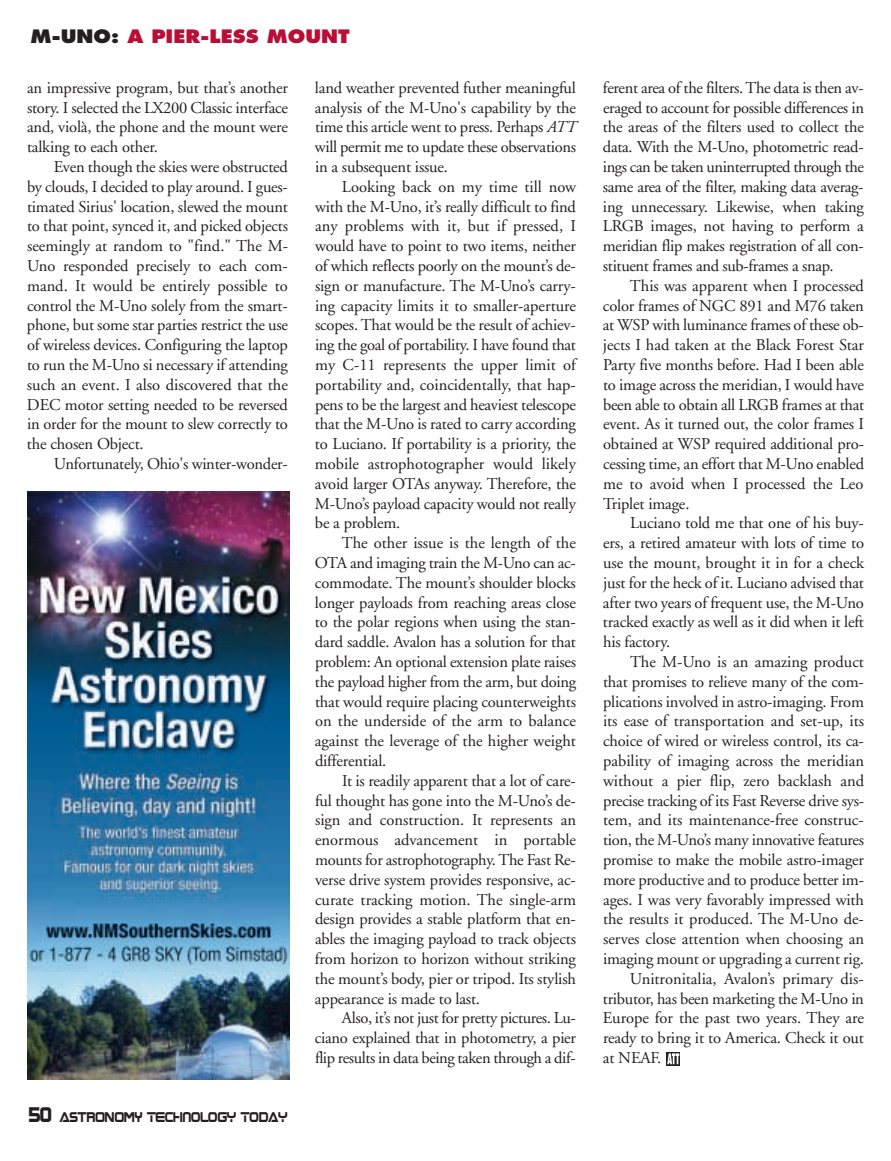
<style>
.page{position:relative;width:891px;height:1161px;background:#fff}
.page>*{position:absolute;margin:0;border:0;box-sizing:border-box;transform-origin:0 0}
.t1{font:800 18px "Futura";color:#b90f36;scale:1.08 1}
.t2{font:16.5px/19.8px "Adobe Garamond";letter-spacing:-.01em;color:#231f20;text-align:justify}
.t3{font:11.4px "Boom Box";color:#231f20;scale:.9 1}
.s1{color:#231f20}
.s2{font-size:17.1px}
.s3{font-style:italic}
</style>
<div class="page">
<svg style="left:666px;top:1052px;width:14px;height:13px"></svg>
<svg style="left:667px;top:1053px;width:12px;height:11px"></svg>
<img style="left:27px;top:492px;width:262px;height:587px">
<p class="t1" style="left:30px;top:28px;width:297px"><span class="s1">M-UNO:</span> A PIER-LESS MOUNT</p>
<p class="t2" style="left:27px;top:79px;width:263px">an impressive program, but that’s another story. I selected the LX200 Classic interface and, violà, the phone and the mount were talking to each other.</p>
<p class="t2" style="left:27px;top:158px;width:263px;text-indent:27px">Even though the skies were obstructed by clouds, I decided to play around. I gues&shy;timated Sirius' location, slewed the mount to that point, synced it, and picked objects seemingly at random to "find." The M-Uno responded precisely to each com&shy;mand. It would be entirely possible to control the M-Uno solely from the smart&shy;phone, but some star parties restrict the use of wireless devices. Configuring the laptop to run the M-Uno si necessary if attending such an event. I also discovered that the DEC motor setting needed to be reversed in order for the mount to slew correctly to the chosen Object.</p>
<p class="t2" style="left:54px;top:455px;width:235px">Unfortunately, Ohio's winter-wonder-</p>
<p class="t3" style="left:28px;top:1112px;width:289px"><span class="s2">50</span> ASTRONOMY TECHNOLOGY TODAY</p>
<p class="t2" style="left:315px;top:79px;width:263px">land weather prevented futher meaningful analysis of the M-Uno's capability by the time this article went to press. Perhaps <span class="s3">ATT </span>will permit me to update these observations in a subsequent issue.</p>
<p class="t2" style="left:315px;top:178px;width:263px;text-indent:27px">Looking back on my time till now with the M-Uno, it’s really difficult to find any problems with it, but if pressed, I would have to point to two items, neither of which reflects poorly on the mount’s de&shy;sign or manufacture. The M-Uno’s carry&shy;ing capacity limits it to smaller-aperture scopes. That would be the result of achiev&shy;ing the goal of portability. I have found that my C-11 represents the upper limit of portability and, coincidentally, that hap&shy;pens to be the largest and heaviest telescope that the M-Uno is rated to carry according to Luciano. If portability is a priority, the mobile astrophotographer would likely avoid larger OTAs anyway. Therefore, the M-Uno’s payload capacity would not really be a problem.</p>
<p class="t2" style="left:315px;top:535px;width:263px;text-indent:27px">The other issue is the length of the OTA and imaging train the M-Uno can ac&shy;commodate. The mount’s shoulder blocks longer payloads from reaching areas close to the polar regions when using the stan&shy;dard saddle. Avalon has a solution for that problem: An optional extension plate raises the payload higher from the arm, but doing that would require placing counterweights on the underside of the arm to balance against the leverage of the higher weight differential.</p>
<p class="t2" style="left:315px;top:772px;width:263px;text-indent:27px">It is readily apparent that a lot of care&shy;ful thought has gone into the M-Uno’s de&shy;sign and construction. It represents an enormous advancement in portable mounts for astrophotography. The Fast Re&shy;verse drive system provides responsive, ac&shy;curate tracking motion. The single-arm design provides a stable platform that en&shy;ables the imaging payload to track objects from horizon to horizon without striking the mount’s body, pier or tripod. Its stylish appearance is made to last.</p>
<p class="t2" style="left:315px;top:1010px;width:263px;text-indent:27px">Also, it’s not just for pretty pictures. Lu&shy;ciano explained that in photometry, a pier flip results in data being taken through a dif-</p>
<p class="t2" style="left:603px;top:79px;width:263px">ferent area of the filters. The data is then av&shy;eraged to account for possible differences in the areas of the filters used to collect the data. With the M-Uno, photometric read&shy;ings can be taken uninterrupted through the same area of the filter, making data averag&shy;ing unnecessary. Likewise, when taking LRGB images, not having to perform a meridian flip makes registration of all con&shy;stituent frames and sub-frames a snap.</p>
<p class="t2" style="left:603px;top:277px;width:263px;text-indent:27px">This was apparent when I processed color frames of NGC 891 and M76 taken at WSP with luminance frames of these ob&shy;jects I had taken at the Black Forest Star Party five months before. Had I been able to image across the meridian, I would have been able to obtain all LRGB frames at that event. As it turned out, the color frames I obtained at WSP required additional pro&shy;cessing time, an effort that M-Uno enabled me to avoid when I processed the Leo Triplet image.</p>
<p class="t2" style="left:603px;top:515px;width:263px;text-indent:27px">Luciano told me that one of his buy&shy;ers, a retired amateur with lots of time to use the mount, brought it in for a check just for the heck of it. Luciano advised that after two years of frequent use, the M-Uno tracked exactly as well as it did when it left his factory.</p>
<p class="t2" style="left:630px;top:653px;width:236px">The M-Uno is an amazing product</p>
<p class="t2" style="left:603px;top:673px;width:262px">that promises to relieve many of the com-</p>
<p class="t2" style="left:603px;top:693px;width:263px">plications involved in astro-imaging. From</p>
<p class="t2" style="left:603px;top:713px;width:263px">its ease of transportation and set-up, its</p>
<p class="t2" style="left:603px;top:733px;width:262px">choice of wired or wireless control, its ca-</p>
<p class="t2" style="left:603px;top:752px;width:263px">pability of imaging across the meridian</p>
<p class="t2" style="left:603px;top:772px;width:262px">without a pier flip, zero backlash and</p>
<p class="t2" style="left:603px;top:792px;width:262px">precise tracking of its Fast Reverse drive sys-</p>
<p class="t2" style="left:603px;top:812px;width:262px">tem, and its maintenance-free construc-</p>
<p class="t2" style="left:603px;top:832px;width:263px">tion, the M-Uno’s many innovative features</p>
<p class="t2" style="left:603px;top:851px;width:263px">promise to make the mobile astro-imager</p>
<p class="t2" style="left:603px;top:871px;width:262px">more productive and to produce better im-</p>
<p class="t2" style="left:603px;top:891px;width:262px">ages. I was very favorably impressed with</p>
<p class="t2" style="left:603px;top:911px;width:262px">the results it produced. The M-Uno de-</p>
<p class="t2" style="left:603px;top:931px;width:263px">serves close attention when choosing an</p>
<p class="t2" style="left:603px;top:950px;width:262px">imaging mount or upgrading a current rig.</p>
<p class="t2" style="left:630px;top:970px;width:235px">Unitronitalia, Avalon’s primary dis-</p>
<p class="t2" style="left:603px;top:990px;width:263px">tributor, has been marketing the M-Uno in</p>
<p class="t2" style="left:603px;top:1010px;width:263px">Europe for the past two years. They are</p>
<p class="t2" style="left:603px;top:1030px;width:262px">ready to bring it to America. Check it out</p>
<p class="t2" style="left:603px;top:1049px;width:60px">at NEAF.</p>
</div>
